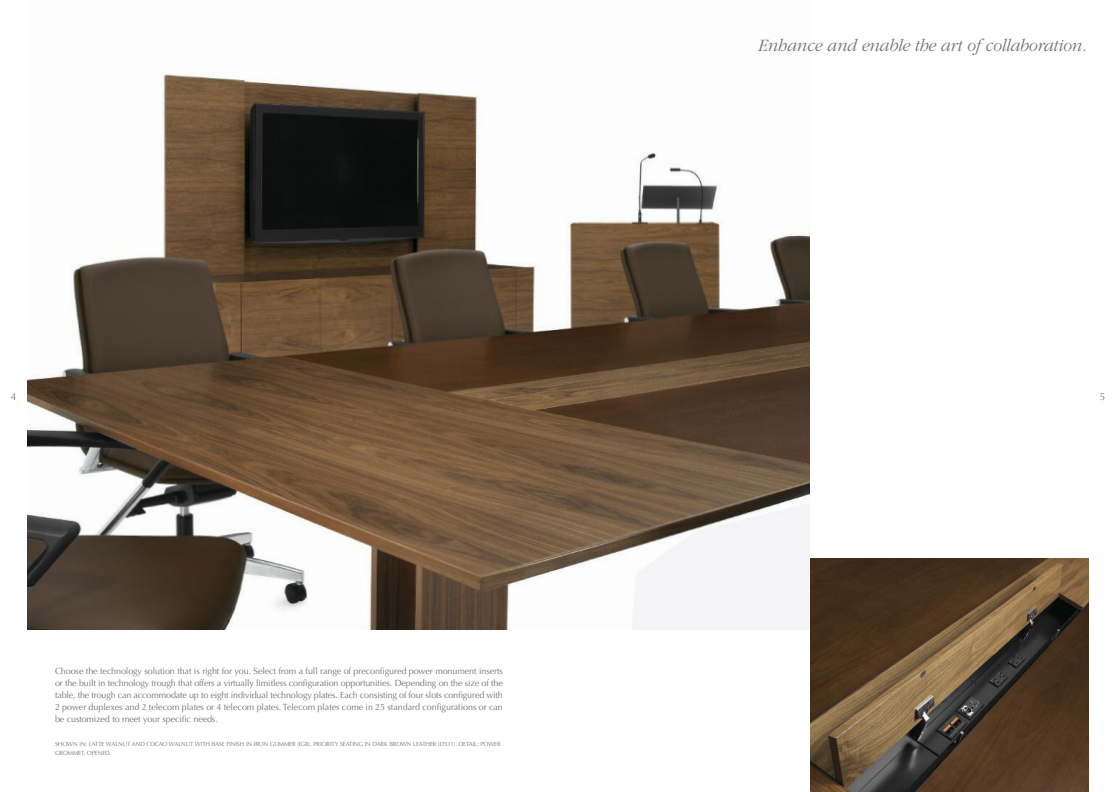
<style>
.page{position:relative;width:1116px;height:792px;background:#fff}
.page>*{position:absolute;margin:0;border:0;box-sizing:border-box;transform-origin:0 0}
.t1{font:italic 300 18px "ITC Garamond Std";letter-spacing:-.015em;color:#737578}
.t2{font:10px "Optima LT Std";color:#737578}
.t3{font:9px/12px "Optima LT Std";letter-spacing:-.015em;color:#737578;text-align:justify}
.t4{font:6px/9px "Optima LT Std";letter-spacing:-.015em;color:#737578}
</style>
<div class="page">
<img style="left:27px;top:73px;width:783px;height:557px">
<img style="left:810px;top:558px;width:279px;height:234px">
<h1 class="t1" style="left:758px;top:38px;width:330px">Enhance and enable the art of collaboration.</h1>
<p class="t2" style="left:11px;top:392px;width:7px">4</p>
<p class="t2" style="left:1100px;top:392px;width:7px">5</p>
<p class="t3" style="left:55px;top:665px;width:450px">Choose the technology solution that is right for you. Select from a full range of preconfigured power monument inserts or the built in technology trough that offers a virtually limitless configuration opportunities. Depending on the size of the table, the trough can accommodate up to eight individual technology plates. Each consisting of four slots configured with 2 power duplexes and 2 telecom plates or 4 telecom plates. Telecom plates come in 25 standard configurations or can be customized to meet your specific needs.</p>
<p class="t4" style="left:55px;top:740px;width:447px">SHOWN IN: LATTE WALNUT AND COCAO WALNUT WITH BASE FINISH IN IRON GLIMMER (IGR). PRIORITY SEATING IN DARK BROWN LEATHER (D531). DETAIL: POWER<br>GROMMET, OPENED.</p>
</div>
